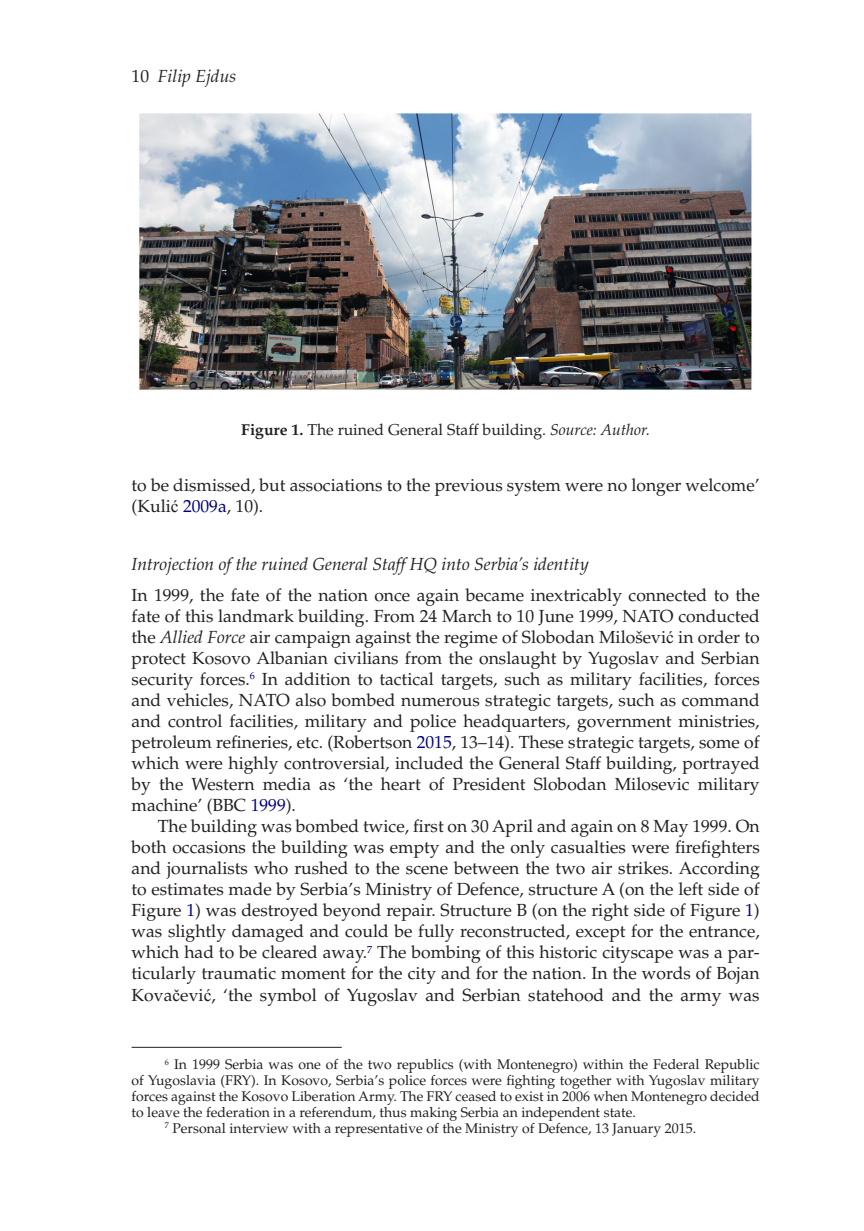
<style>
.page{position:relative;width:864px;height:1231px;background:#fff}
.page>*{position:absolute;margin:0;border:0;box-sizing:border-box;transform-origin:0 0}
.t1{font:17.5px/21px "Palatino LT Std";color:#231f20;text-align:justify}
.t2{font:italic 17.5px "Palatino LT Std";color:#231f20}
.t3{font:15.75px "Palatino LT Std";color:#231f20}
.t4{font:14px "Palatino LT Std";color:#231f20}
.s1{font-style:normal}
.s2{font-weight:700}
.s3{font-style:italic}
.s4{font-family:"Times New Roman PSMT unicode"}
.s5{color:#000080}
</style>
<div class="page">
<hr style="left:131px;top:1046px;width:210px;height:1px;background:#231f20">
<img style="left:138px;top:113px;width:614px;height:277px">
<p class="t2" style="left:131px;top:66px;width:106px"><span class="s1">10</span> Filip Ejdus</p>
<p class="t3" style="left:241px;top:420px;width:410px"><span class="s2">Figure 1.</span> The ruined General Staff building. <span class="s3">Source: Author.</span></p>
<p class="t1" style="left:131px;top:475px;width:629px">to be dismissed, but associations to the previous system were no longer welcome’ (Kuli<span class="s4">ć</span> <span class="s5">2009a</span>, 10).</p>
<p class="t2" style="left:131px;top:553px;width:458px">Introjection of the ruined General Staff HQ into Serbia’s identity</p>
<p class="t1" style="left:131px;top:585px;width:629px">In 1999, the fate of the nation once again became inextricably connected to the fate of this landmark building. From 24 March to 10 June 1999, NATO conducted the <span class="s3">Allied Force</span> air campaign against the regime of Slobodan Miloševi<span class="s4">ć</span> in order to protect Kosovo Albanian civilians from the onslaught by Yugoslav and Serbian security forces.<sup>6</sup> In addition to tactical targets, such as military facilities, forces and vehicles, NATO also bombed numerous strategic targets, such as command and control facilities, military and police headquarters, government ministries, petroleum refineries, etc. (Robertson <span class="s5">2015</span>, 13–14). These strategic targets, some of which were highly controversial, included the General Staff building, portrayed by the Western media as ‘the heart of President Slobodan Milosevic military machine’ (BBC <span class="s5">1999</span>).</p>
<p class="t1" style="left:131px;top:816px;width:629px;text-indent:26px">The building was bombed twice, first on 30 April and again on 8 May 1999. On both occasions the building was empty and the only casualties were firefighters and journalists who rushed to the scene between the two air strikes. According to estimates made by Serbia’s Ministry of Defence, structure A (on the left side of Figure <span class="s5">1</span>) was destroyed beyond repair. Structure B (on the right side of Figure <span class="s5">1</span>) was slightly damaged and could be fully reconstructed, except for the entrance, which had to be cleared away.<sup>7</sup> The bombing of this historic cityscape was a par&shy;ticularly traumatic moment for the city and for the nation. In the words of Bojan Kova<span class="s4">č</span>evi<span class="s4">ć</span>, ‘the symbol of Yugoslav and Serbian statehood and the army was</p>
<p class="t4" style="left:165px;top:1056px;width:596px"><sup>6</sup> In 1999 Serbia was one of the two republics (with Montenegro) within the Federal Republic</p>
<p class="t4" style="left:131px;top:1072px;width:629px">of Yugoslavia (FRY). In Kosovo, Serbia’s police forces were fighting together with Yugoslav military</p>
<p class="t4" style="left:131px;top:1087px;width:629px">forces against the Kosovo Liberation Army. The FRY ceased to exist in 2006 when Montenegro decided</p>
<p class="t4" style="left:131px;top:1103px;width:505px">to leave the federation in a referendum, thus making Serbia an independent state.</p>
<p class="t4" style="left:165px;top:1119px;width:532px"><sup>7</sup> Personal interview with a representative of the Ministry of Defence, 13 January 2015.</p>
</div>
